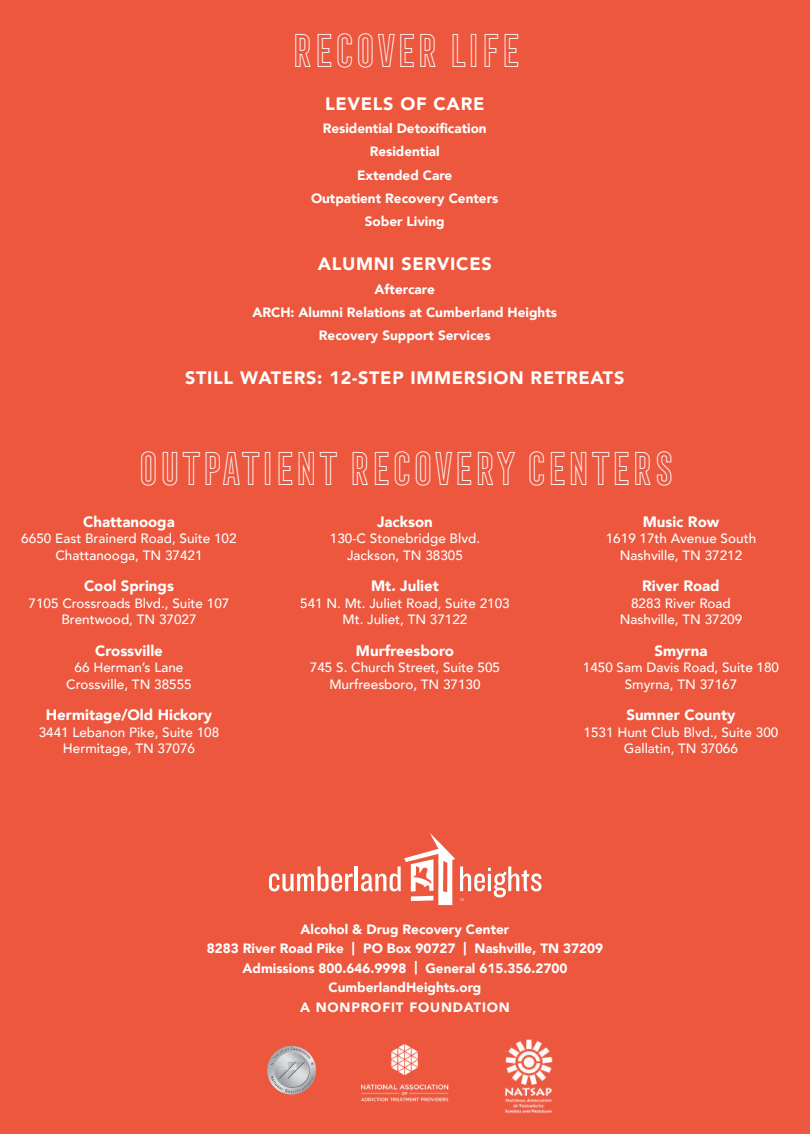
<style>
.page{position:relative;width:810px;height:1134px;background:#ec573e}
.page>*{position:absolute;margin:0;border:0;box-sizing:border-box;transform-origin:0 0}
.t1{font:43.5px "Frontage Condensed Outline";letter-spacing:-.07em;color:#fff}
.t2{font:900 18px "Avenir";letter-spacing:.04em;color:#fff}
.t3{font:900 15px "Avenir";color:#fff}
.t4{font:500 13.5px/16.5px "Avenir";color:#fff;text-align:center}
.t5{font:900 13.5px/23.2px "Avenir";color:#fff;text-align:center}
</style>
<div class="page">
<svg style="left:269px;top:866px;width:84px;height:25px"></svg>
<hr style="left:355px;top:866px;width:3px;height:25px;background:#fff">
<svg style="left:361px;top:833px;width:181px;height:72px"></svg>
<img style="left:267px;top:1046px;width:49px;height:49px">
<img style="left:361px;top:1044px;width:88px;height:58px">
<img style="left:505px;top:1039px;width:48px;height:74px">
<h1 class="t1" style="left:288px;top:26px;width:234px">RECOVER LIFE</h1>
<h2 class="t2" style="left:325px;top:88px;width:161px">LEVELS OF CARE</h2>
<p class="t5" style="left:311px;top:116px;width:189px">Residential Detoxification<br>Residential<br>Extended Care<br>Outpatient Recovery Centers<br>Sober Living</p>
<h2 class="t2" style="left:318px;top:249px;width:176px">ALUMNI SERVICES</h2>
<p class="t5" style="left:252px;top:277px;width:306px">Aftercare<br>ARCH: Alumni Relations at Cumberland Heights<br>Recovery Support Services</p>
<h2 class="t2" style="left:185px;top:363px;width:441px">STILL WATERS: 12-STEP IMMERSION RETREATS</h2>
<h1 class="t1" style="left:135px;top:444px;width:542px">OUTPATIENT RECOVERY CENTERS</h1>
<p class="t3" style="left:83px;top:509px;width:93px">Chattanooga</p>
<p class="t4" style="left:21px;top:530px;width:217px">6650 East Brainerd Road, Suite 102<br>Chattanooga, TN 37421</p>
<p class="t3" style="left:84px;top:573px;width:91px">Cool Springs</p>
<p class="t4" style="left:29px;top:594px;width:202px">7105 Crossroads Blvd., Suite 107<br>Brentwood, TN 37027</p>
<p class="t3" style="left:95px;top:638px;width:69px">Crossville</p>
<p class="t4" style="left:66px;top:659px;width:127px">66 Herman’s Lane<br>Crossville, TN 38555</p>
<p class="t3" style="left:46px;top:702px;width:168px">Hermitage/Old Hickory</p>
<p class="t4" style="left:39px;top:723px;width:182px">3441 Lebanon Pike, Suite 108<br>Hermitage, TN 37076</p>
<p class="t3" style="left:377px;top:509px;width:57px">Jackson</p>
<p class="t4" style="left:330px;top:530px;width:152px">130-C Stonebridge Blvd.<br>Jackson, TN 38305</p>
<p class="t3" style="left:371px;top:573px;width:69px">Mt. Juliet</p>
<p class="t4" style="left:300px;top:594px;width:211px">541 N. Mt. Juliet Road, Suite 2103<br>Mt. Juliet, TN 37122</p>
<p class="t3" style="left:356px;top:638px;width:100px">Murfreesboro</p>
<p class="t4" style="left:310px;top:659px;width:192px">745 S. Church Street, Suite 505<br>Murfreesboro, TN 37130</p>
<p class="t3" style="left:643px;top:509px;width:78px">Music Row</p>
<p class="t4" style="left:606px;top:530px;width:152px">1619 17th Avenue South<br>Nashville, TN 37212</p>
<p class="t3" style="left:642px;top:573px;width:79px">River Road</p>
<p class="t4" style="left:620px;top:594px;width:124px">8283 River Road<br>Nashville, TN 37209</p>
<p class="t3" style="left:654px;top:638px;width:55px">Smyrna</p>
<p class="t4" style="left:583px;top:659px;width:198px">1450 Sam Davis Road, Suite 180<br>Smyrna, TN 37167</p>
<p class="t3" style="left:626px;top:702px;width:111px">Sumner County</p>
<p class="t4" style="left:584px;top:723px;width:196px">1531 Hunt Club Blvd., Suite 300<br>Gallatin, TN 37066</p>
<p class="t5" style="left:207px;top:919px;width:398px;line-height:19.5px">Alcohol &amp; Drug Recovery Center<br>8283 River Road Pike | PO Box 90727 | Nashville, TN 37209<br>Admissions 800.646.9998 | General 615.356.2700<br>CumberlandHeights.org<br>A NONPROFIT FOUNDATION</p>
</div>
